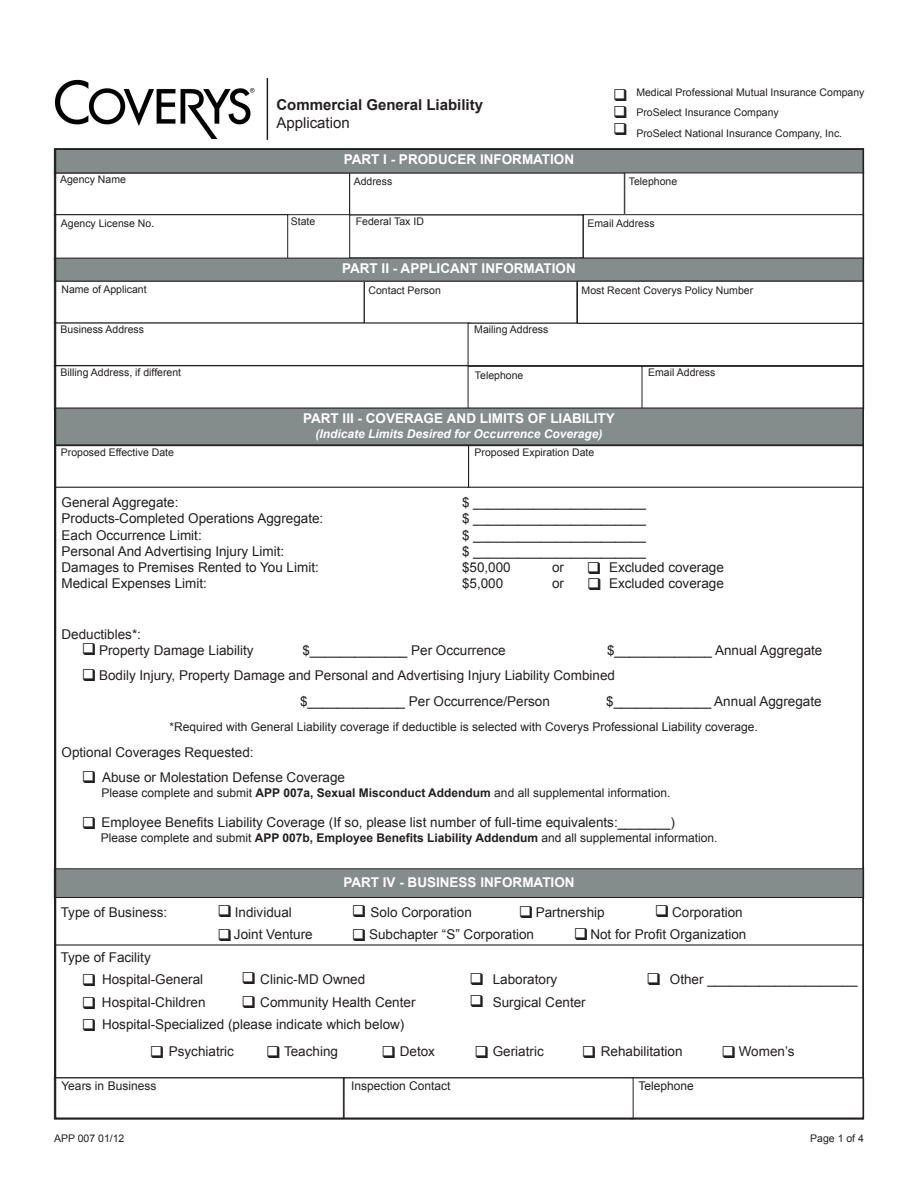
<style>
.page{position:relative;width:918px;height:1188px;background:#fff}
.page>*{position:absolute;margin:0;border:0;box-sizing:border-box;transform-origin:0 0}
.t1{font:16.5px/17.2px "Wingdings";color:#231f20;text-align:justify}
.t2{font:700 15px "Arial";color:#231f20}
.t3{font:15px "Arial";color:#231f20}
.t4{font:13.5px/16.2px "Arial";color:#231f20}
.t5{font:700 13.5px "Arial";color:#fff}
.t6{font:12px "Arial";color:#231f20}
.t7{font:italic 700 12px "Arial";color:#fff}
.t8{font:10.5px/20.1px "Arial";color:#231f20}
.s1{font-size:12px}
.s2{font-weight:700}
</style>
<div class="page">
<img style="left:54px;top:79px;width:201px;height:60px">
<hr style="left:267px;top:78px;width:1px;height:62px;background:#231f20">
<div style="left:54px;top:173px;width:296px;height:42px;border:1px solid #231f20"></div>
<div style="left:349px;top:172px;width:276px;height:43px;border:1px solid #231f20"></div>
<div style="left:54px;top:214px;width:234px;height:46px;border:1px solid #231f20"></div>
<div style="left:349px;top:215px;width:234px;height:43px;border:1px solid #231f20"></div>
<div style="left:583px;top:214px;width:281px;height:45px;border:1px solid #231f20"></div>
<div style="left:54px;top:149px;width:810px;height:24px;background:#848c8c"></div>
<div style="left:54px;top:148px;width:810px;height:25px;border:1px solid #231f20"></div>
<div style="left:54px;top:258px;width:810px;height:23px;background:#848c8c"></div>
<div style="left:54px;top:258px;width:810px;height:24px;border:1px solid #231f20"></div>
<div style="left:54px;top:323px;width:417px;height:43px;border:1px solid #231f20"></div>
<div style="left:468px;top:323px;width:396px;height:43px;background:#fff"></div>
<div style="left:468px;top:323px;width:396px;height:43px;border:1px solid #231f20"></div>
<div style="left:468px;top:366px;width:177px;height:46px;border:1px solid #231f20"></div>
<div style="left:577px;top:281px;width:287px;height:43px;border:1px solid #231f20"></div>
<div style="left:642px;top:366px;width:222px;height:43px;background:#fff"></div>
<div style="left:642px;top:366px;width:222px;height:43px;border:1px solid #231f20"></div>
<div style="left:468px;top:445px;width:396px;height:43px;border:1px solid #231f20"></div>
<div style="left:54px;top:445px;width:415px;height:43px;border:1px solid #231f20"></div>
<div style="left:55px;top:408px;width:808px;height:37px;background:#848c8c"></div>
<div style="left:54px;top:407px;width:810px;height:39px;border:1px solid #231f20"></div>
<div style="left:54px;top:869px;width:810px;height:28px;background:#848c8c"></div>
<div style="left:54px;top:868px;width:810px;height:30px;border:1px solid #231f20"></div>
<hr style="left:54px;top:944px;width:810px;height:2px;background:#231f20">
<hr style="left:54px;top:1077px;width:810px;height:1px;background:#231f20">
<p class="t2" style="left:276px;top:97px;width:208px">Commercial General Liability</p>
<p class="t3" style="left:276px;top:115px;width:75px">Application</p>
<p class="t5" style="left:344px;top:152px;width:232px">PART I - PRODUCER INFORMATION</p>
<p class="t1" style="left:613px;top:86px;width:16px">❑ ❑ ❑</p>
<p class="t8" style="left:636px;top:83px;width:230px">Medical Professional Mutual Insurance Company<br>ProSelect Insurance Company<br>ProSelect National Insurance Company, Inc.</p>
<p class="t8" style="left:60px;top:169px;width:67px">Agency Name</p>
<p class="t8" style="left:354px;top:172px;width:40px">Address</p>
<p class="t8" style="left:629px;top:171px;width:50px">Telephone</p>
<p class="t8" style="left:61px;top:214px;width:95px">Agency License No<span class="s1">.</span></p>
<p class="t8" style="left:356px;top:211px;width:70px">Federal Tax ID</p>
<p class="t8" style="left:588px;top:213px;width:69px">Email Address</p>
<p class="t8" style="left:291px;top:212px;width:26px">State</p>
<p class="t5" style="left:342px;top:261px;width:235px">PART II - APPLICANT INFORMATION</p>
<p class="t8" style="left:61px;top:279px;width:87px">Name of Applicant</p>
<p class="t8" style="left:369px;top:280px;width:74px">Contact Person</p>
<p class="t8" style="left:61px;top:319px;width:85px">Business Address</p>
<p class="t8" style="left:474px;top:319px;width:76px">Mailing Address</p>
<p class="t8" style="left:475px;top:365px;width:50px">Telephone</p>
<p class="t8" style="left:61px;top:362px;width:122px">Billing Address, if different</p>
<p class="t8" style="left:582px;top:280px;width:173px">Most Recent Coverys Policy Number</p>
<p class="t8" style="left:648px;top:362px;width:69px">Email Address</p>
<p class="t5" style="left:303px;top:410px;width:313px">PART III - COVERAGE AND LIMITS OF LIABILITY</p>
<p class="t7" style="left:316px;top:427px;width:288px">(Indicate Limits Desired for Occurrence Coverage)</p>
<p class="t8" style="left:61px;top:442px;width:115px">Proposed Effective Date</p>
<p class="t8" style="left:475px;top:442px;width:121px">Proposed Expiration Date</p>
<p class="t4" style="left:62px;top:494px;width:119px">General Aggregate:</p>
<p class="t4" style="left:462px;top:494px;width:185px">$ _______________________</p>
<p class="t4" style="left:62px;top:511px;width:263px">Products-Completed Operations Aggregate:</p>
<p class="t4" style="left:462px;top:511px;width:185px">$ _______________________</p>
<p class="t4" style="left:62px;top:527px;width:142px">Each Occurrence Limit:</p>
<p class="t4" style="left:462px;top:527px;width:185px">$ _______________________</p>
<p class="t4" style="left:62px;top:543px;width:224px">Personal And Advertising Injury Limit:</p>
<p class="t4" style="left:462px;top:543px;width:185px">$ _______________________</p>
<p class="t4" style="left:62px;top:559px;width:259px">Damages to Premises Rented to You Limit:</p>
<p class="t4" style="left:462px;top:559px;width:50px">$50,000</p>
<p class="t4" style="left:552px;top:559px;width:14px">or</p>
<p class="t4" style="left:609px;top:559px;width:116px">Excluded coverage</p>
<p class="t4" style="left:62px;top:575px;width:147px">Medical Expenses Limit:</p>
<p class="t4" style="left:462px;top:575px;width:43px">$5,000</p>
<p class="t4" style="left:552px;top:575px;width:14px">or</p>
<p class="t4" style="left:609px;top:575px;width:116px">Excluded coverage</p>
<p class="t4" style="left:99px;top:626px;width:156px;text-indent:-38px">Deductibles*:<br>Property Damage Liability</p>
<p class="t4" style="left:302px;top:642px;width:205px">$_____________ Per Occurrence</p>
<p class="t4" style="left:607px;top:642px;width:217px">$_____________ Annual Aggregate</p>
<p class="t4" style="left:99px;top:667px;width:518px">Bodily Injury, Property Damage and Personal and Advertising Injury Liability Combined</p>
<p class="t4" style="left:300px;top:693px;width:251px">$_____________ Per Occurrence/Person</p>
<p class="t4" style="left:606px;top:693px;width:217px">$_____________ Annual Aggregate</p>
<p class="t6" style="left:170px;top:720px;width:590px">*Required with General Liability coverage if deductible is selected with Coverys Professional Liability coverage.</p>
<p class="t4" style="left:102px;top:739px;width:245px;line-height:25.5px;text-indent:-41px">Optional Coverages Requested:<br>Abuse or Molestation Defense Coverage</p>
<p class="t6" style="left:102px;top:786px;width:570px">Please complete and submit <span class="s2">APP 007a, Sexual Misconduct Addendum</span> and all supplemental information.</p>
<p class="t4" style="left:102px;top:814px;width:575px">Employee Benefits Liability Coverage (If so, please list number of full-time equivalents:_______)</p>
<p class="t6" style="left:101px;top:831px;width:618px">Please complete and submit <span class="s2">APP 007b, Employee Benefits Liability Addendum</span> and all supplemental information.</p>
<p class="t5" style="left:343px;top:874px;width:233px">PART IV - BUSINESS INFORMATION</p>
<p class="t4" style="left:61px;top:904px;width:108px">Type of Business:</p>
<p class="t4" style="left:235px;top:904px;width:59px">Individual</p>
<p class="t4" style="left:371px;top:904px;width:103px">Solo Corporation</p>
<p class="t4" style="left:536px;top:904px;width:71px">Partnership</p>
<p class="t4" style="left:672px;top:904px;width:72px">Corporation</p>
<p class="t4" style="left:234px;top:927px;width:80px">Joint Venture</p>
<p class="t4" style="left:369px;top:927px;width:167px">Subchapter “S” Corporation</p>
<p class="t4" style="left:590px;top:927px;width:158px">Not for Profit Organization</p>
<p class="t4" style="left:102px;top:946px;width:103px;line-height:22.5px;text-indent:-41px">Type of Facility<br>Hospital-General</p>
<p class="t1" style="left:82px;top:970px;width:16px;line-height:22px">❑ ❑ ❑</p>
<p class="t4" style="left:260px;top:972px;width:107px">Clinic-MD Owned</p>
<p class="t4" style="left:493px;top:972px;width:66px">Laboratory</p>
<p class="t4" style="left:670px;top:972px;width:189px">Other ____________________</p>
<p class="t4" style="left:102px;top:994px;width:105px">Hospital-Children</p>
<p class="t4" style="left:260px;top:994px;width:157px">Community Health Center</p>
<p class="t4" style="left:493px;top:994px;width:95px">Surgical Center</p>
<p class="t4" style="left:169px;top:1011px;width:237px;line-height:27px;text-indent:-67px">Hospital-Specialized (please indicate which below)<br>Psychiatric</p>
<p class="t4" style="left:284px;top:1044px;width:56px">Teaching</p>
<p class="t4" style="left:400px;top:1044px;width:37px">Detox</p>
<p class="t4" style="left:493px;top:1044px;width:53px">Geriatric</p>
<p class="t4" style="left:601px;top:1044px;width:83px">Rehabilitation</p>
<p class="t4" style="left:739px;top:1044px;width:57px">Women’s</p>
<p class="t6" style="left:61px;top:1080px;width:96px">Years in Business</p>
<p class="t6" style="left:351px;top:1080px;width:101px">Inspection Contact</p>
<p class="t6" style="left:639px;top:1080px;width:57px">Telephone</p>
<p class="t8" style="left:54px;top:1128px;width:72px">APP 007 01/12</p>
<p class="t8" style="left:810px;top:1128px;width:55px">Page 1 of 4</p>
</div>
